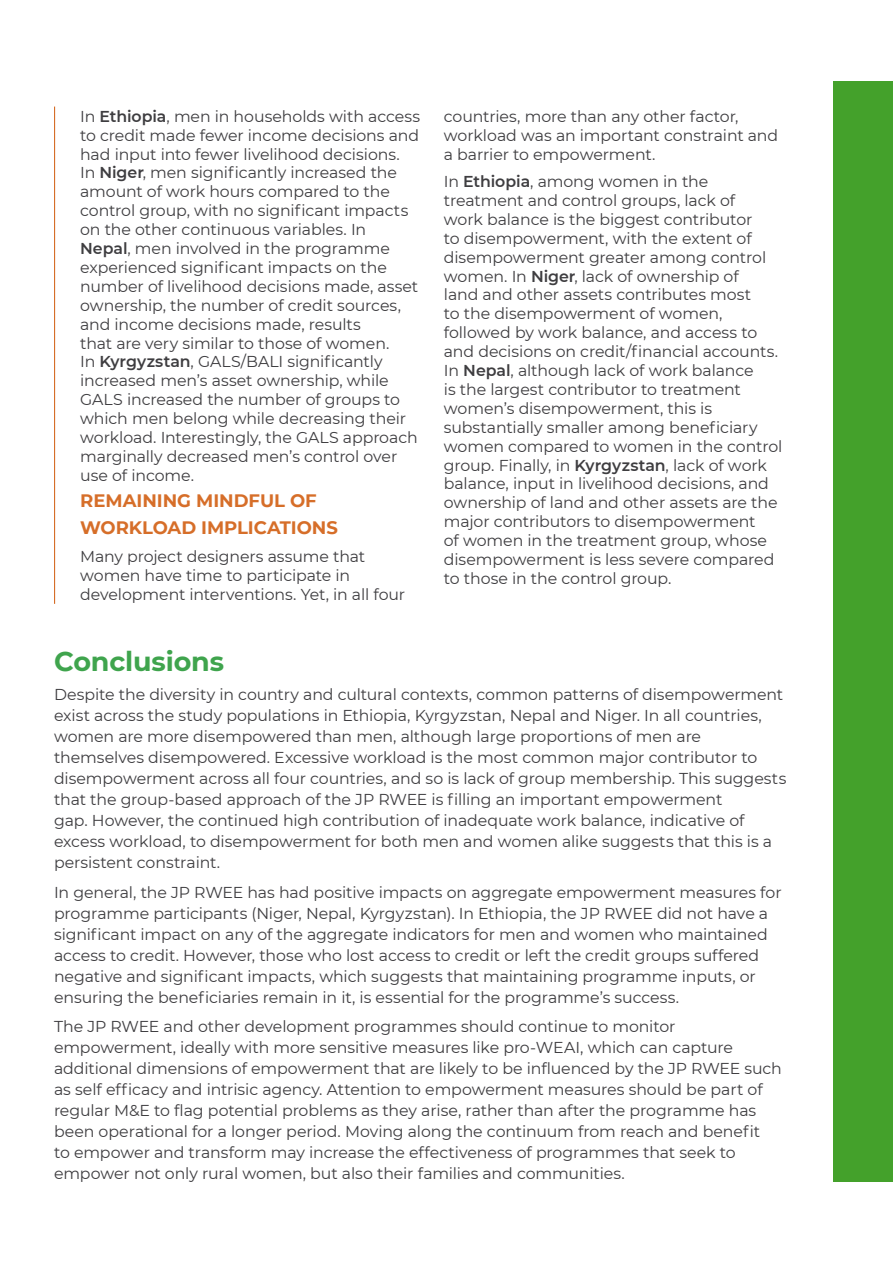
<style>
.page{position:relative;width:893px;height:1263px;background:#fff}
.page>*{position:absolute;margin:0;border:0;box-sizing:border-box;transform-origin:0 0}
.t1{font:700 27px "Montserrat";letter-spacing:-.005em;color:#3fa44d}
.t2{font:700 18px/27px "Montserrat";color:#d66e29}
.t3{font:15.75px/18.9px "Montserrat";letter-spacing:-.005em;color:#3e3d40}
.s1{font-weight:600}
</style>
<div class="page">
<div style="left:833px;top:81px;width:60px;height:1101px;background:#44a12b"></div>
<hr style="left:54px;top:107px;width:1px;height:497px;background:#d66e29">
<p class="t3" style="left:80px;top:106px;width:341px">In <span class="s1">Ethiopia</span>, men in households with access to credit made fewer income decisions and had input into fewer livelihood decisions.<br>In <span class="s1">Niger</span>, men significantly increased the amount of work hours compared to the control group, with no significant impacts on the other continuous variables. In <span class="s1">Nepal</span>, men involved in the programme experienced significant impacts on the number of livelihood decisions made, asset ownership, the number of credit sources, and income decisions made, results<br>that are very similar to those of women.<br>In <span class="s1">Kyrgyzstan</span>, GALS/BALI significantly increased men’s asset ownership, while GALS increased the number of groups to which men belong while decreasing their workload. Interestingly, the GALS approach marginally decreased men’s control over use of income.</p>
<p class="t2" style="left:80px;top:487px;width:259px">REMAINING MINDFUL OF<br>WORKLOAD IMPLICATIONS</p>
<p class="t3" style="left:80px;top:546px;width:327px">Many project designers assume that women have time to participate in development interventions. Yet, in all four</p>
<p class="t3" style="left:444px;top:106px;width:336px">countries, more than any other factor, workload was an important constraint and a barrier to empowerment.</p>
<p class="t3" style="left:444px;top:171px;width:340px">In <span class="s1">Ethiopia</span>, among women in the treatment and control groups, lack of<br>work balance is the biggest contributor<br>to disempowerment, with the extent of disempowerment greater among control women. In <span class="s1">Niger</span>, lack of ownership of<br>land and other assets contributes most<br>to the disempowerment of women, followed by work balance, and access to and decisions on credit/financial accounts.<br>In <span class="s1">Nepal</span>, although lack of work balance<br>is the largest contributor to treatment women’s disempowerment, this is substantially smaller among beneficiary women compared to women in the control group. Finally, in <span class="s1">Kyrgyzstan</span>, lack of work balance, input in livelihood decisions, and ownership of land and other assets are the major contributors to disempowerment<br>of women in the treatment group, whose disempowerment is less severe compared to those in the control group.</p>
<h1 class="t1" style="left:54px;top:642px;width:172px">Conclusions</h1>
<p class="t3" style="left:54px;top:683px;width:734px;line-height:21px">Despite the diversity in country and cultural contexts, common patterns of disempowerment exist across the study populations in Ethiopia, Kyrgyzstan, Nepal and Niger. In all countries, women are more disempowered than men, although large proportions of men are themselves disempowered. Excessive workload is the most common major contributor to disempowerment across all four countries, and so is lack of group membership. This suggests that the group-based approach of the JP RWEE is filling an important empowerment<br>gap. However, the continued high contribution of inadequate work balance, indicative of excess workload, to disempowerment for both men and women alike suggests that this is a persistent constraint.</p>
<p class="t3" style="left:54px;top:881px;width:729px;line-height:21px">In general, the JP RWEE has had positive impacts on aggregate empowerment measures for programme participants (Niger, Nepal, Kyrgyzstan). In Ethiopia, the JP RWEE did not have a significant impact on any of the aggregate indicators for men and women who maintained access to credit. However, those who lost access to credit or left the credit groups suffered negative and significant impacts, which suggests that maintaining programme inputs, or ensuring the beneficiaries remain in it, is essential for the programme’s success.</p>
<p class="t3" style="left:54px;top:1015px;width:729px;line-height:21px">The JP RWEE and other development programmes should continue to monitor empowerment, ideally with more sensitive measures like pro-WEAI, which can capture additional dimensions of empowerment that are likely to be influenced by the JP RWEE such as self efficacy and intrisic agency. Attention to empowerment measures should be part of regular M&amp;E to flag potential problems as they arise, rather than after the programme has been operational for a longer period. Moving along the continuum from reach and benefit<br>to empower and transform may increase the effectiveness of programmes that seek to empower not only rural women, but also their families and communities.</p>
</div>
